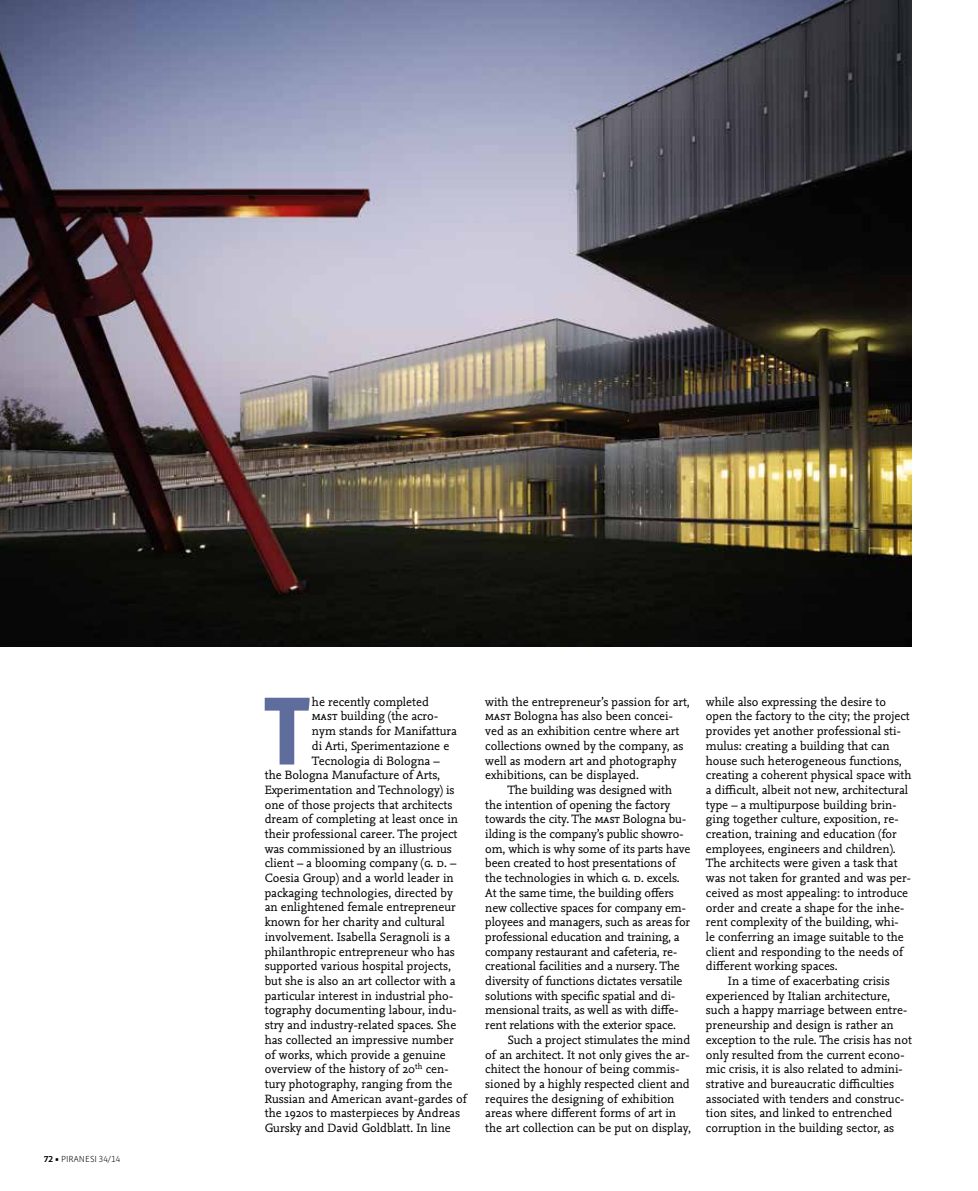
<style>
.page{position:relative;width:978px;height:1191px;background:#fff}
.page>*{position:absolute;margin:0;border:0;box-sizing:border-box;transform-origin:0 0}
.t1{font:700 99px "Vista Sans OTCE";color:#5f6d9c}
.t2{font:12.6px "Nexus Mix Pro";color:#000}
.t3{font:300 9px "Vista Sans OTCE";color:#000}
.s1{font-family:"Nexus Mix Pro";font-weight:700}
</style>
<div class="page">
<img style="left:0;top:0;width:911px;height:647px">
<p class="t3" style="left:44px;top:1153px;width:28px"><span class="s1">72</span> N PIRANESI</p>
<p class="t3" style="left:99px;top:1153px;width:23px">34/14</p>
<p class="t1" style="left:262px;top:680px;width:51px">T</p>
<p class="t2" style="left:312px;top:692px;width:118px">he recently completed</p>
<p class="t2" style="left:312px;top:707px;width:128px">mast building (the acro-</p>
<p class="t2" style="left:312px;top:721px;width:146px">nym stands for Manifattura</p>
<p class="t2" style="left:312px;top:736px;width:139px">di Arti, Sperimentazione e</p>
<p class="t2" style="left:312px;top:751px;width:129px">Tecnologia di Bologna –</p>
<p class="t2" style="left:265px;top:765px;width:177px">the Bologna Manufacture of Arts,</p>
<p class="t2" style="left:265px;top:780px;width:191px">Experimentation and Technology) is</p>
<p class="t2" style="left:265px;top:795px;width:189px">one of those projects that architects</p>
<p class="t2" style="left:265px;top:809px;width:195px">dream of completing at least once in</p>
<p class="t2" style="left:265px;top:824px;width:194px">their professional career. The project</p>
<p class="t2" style="left:265px;top:839px;width:189px">was commissioned by an illustrious</p>
<p class="t2" style="left:265px;top:853px;width:193px">client – a blooming company (g. d. –</p>
<p class="t2" style="left:265px;top:868px;width:190px">Coesia Group) and a world leader in</p>
<p class="t2" style="left:265px;top:883px;width:190px">packaging technologies, directed by</p>
<p class="t2" style="left:265px;top:898px;width:193px">an enlightened female entrepreneur</p>
<p class="t2" style="left:265px;top:912px;width:181px">known for her charity and cultural</p>
<p class="t2" style="left:265px;top:927px;width:187px">involvement. Isabella Seragnoli is a</p>
<p class="t2" style="left:265px;top:942px;width:192px">philanthropic entrepreneur who has</p>
<p class="t2" style="left:265px;top:956px;width:188px">supported various hospital projects,</p>
<p class="t2" style="left:265px;top:971px;width:192px">but she is also an art collector with a</p>
<p class="t2" style="left:265px;top:986px;width:190px">particular interest in industrial pho-</p>
<p class="t2" style="left:265px;top:1000px;width:194px">tography documenting labour, indu-</p>
<p class="t2" style="left:265px;top:1015px;width:193px">stry and industry-related spaces. She</p>
<p class="t2" style="left:265px;top:1030px;width:190px">has collected an impressive number</p>
<p class="t2" style="left:265px;top:1045px;width:183px">of works, which provide a genuine</p>
<p class="t2" style="left:265px;top:1059px;width:185px">overview of the history of 20<sup>th</sup> cen-</p>
<p class="t2" style="left:265px;top:1074px;width:189px">tury photography, ranging from the</p>
<p class="t2" style="left:265px;top:1089px;width:205px">Russian and American avant-gardes of</p>
<p class="t2" style="left:265px;top:1103px;width:197px">the 1920s to masterpieces by Andreas</p>
<p class="t2" style="left:265px;top:1118px;width:188px">Gursky and David Goldblatt. In line</p>
<p class="t2" style="left:485px;top:692px;width:206px">with the entrepreneur’s passion for art,</p>
<p class="t2" style="left:485px;top:707px;width:189px">mast Bologna has also been concei-</p>
<p class="t2" style="left:485px;top:721px;width:196px">ved as an exhibition centre where art</p>
<p class="t2" style="left:485px;top:736px;width:200px">collections owned by the company, as</p>
<p class="t2" style="left:485px;top:751px;width:193px">well as modern art and photography</p>
<p class="t2" style="left:485px;top:765px;width:155px">exhibitions, can be displayed.</p>
<p class="t2" style="left:507px;top:780px;width:166px">The building was designed with</p>
<p class="t2" style="left:485px;top:795px;width:186px">the intention of opening the factory</p>
<p class="t2" style="left:485px;top:809px;width:202px">towards the city. The mast Bologna bu-</p>
<p class="t2" style="left:485px;top:824px;width:200px">ilding is the company’s public showro-</p>
<p class="t2" style="left:485px;top:839px;width:206px">om, which is why some of its parts have</p>
<p class="t2" style="left:485px;top:854px;width:193px">been created to host presentations of</p>
<p class="t2" style="left:485px;top:868px;width:196px">the technologies in which g. d. excels.</p>
<p class="t2" style="left:485px;top:883px;width:190px">At the same time, the building offers</p>
<p class="t2" style="left:485px;top:898px;width:202px">new collective spaces for company em-</p>
<p class="t2" style="left:485px;top:912px;width:206px">ployees and managers, such as areas for</p>
<p class="t2" style="left:485px;top:927px;width:196px">professional education and training, a</p>
<p class="t2" style="left:485px;top:942px;width:194px">company restaurant and cafeteria, re-</p>
<p class="t2" style="left:485px;top:956px;width:196px">creational facilities and a nursery. The</p>
<p class="t2" style="left:485px;top:971px;width:199px">diversity of functions dictates versatile</p>
<p class="t2" style="left:485px;top:986px;width:192px">solutions with specific spatial and di-</p>
<p class="t2" style="left:485px;top:1000px;width:195px">mensional traits, as well as with diffe-</p>
<p class="t2" style="left:485px;top:1015px;width:192px">rent relations with the exterior space.</p>
<p class="t2" style="left:507px;top:1030px;width:184px">Such a project stimulates the mind</p>
<p class="t2" style="left:485px;top:1045px;width:206px">of an architect. It not only gives the ar-</p>
<p class="t2" style="left:485px;top:1059px;width:196px">chitect the honour of being commis-</p>
<p class="t2" style="left:485px;top:1074px;width:206px">sioned by a highly respected client and</p>
<p class="t2" style="left:485px;top:1089px;width:191px">requires the designing of exhibition</p>
<p class="t2" style="left:485px;top:1103px;width:192px">areas where different forms of art in</p>
<p class="t2" style="left:485px;top:1118px;width:207px">the art collection can be put on display,</p>
<p class="t2" style="left:705px;top:692px;width:182px">while also expressing the desire to</p>
<p class="t2" style="left:705px;top:707px;width:205px">open the factory to the city; the project</p>
<p class="t2" style="left:705px;top:721px;width:197px">provides yet another professional sti-</p>
<p class="t2" style="left:705px;top:736px;width:185px">mulus: creating a building that can</p>
<p class="t2" style="left:705px;top:751px;width:197px">house such heterogeneous functions,</p>
<p class="t2" style="left:705px;top:765px;width:207px">creating a coherent physical space with</p>
<p class="t2" style="left:705px;top:780px;width:204px">a difficult, albeit not new, architectural</p>
<p class="t2" style="left:705px;top:795px;width:192px">type – a multipurpose building brin-</p>
<p class="t2" style="left:705px;top:809px;width:194px">ging together culture, exposition, re-</p>
<p class="t2" style="left:705px;top:824px;width:192px">creation, training and education (for</p>
<p class="t2" style="left:705px;top:839px;width:191px">employees, engineers and children).</p>
<p class="t2" style="left:705px;top:854px;width:193px">The architects were given a task that</p>
<p class="t2" style="left:705px;top:868px;width:207px">was not taken for granted and was per-</p>
<p class="t2" style="left:705px;top:883px;width:204px">ceived as most appealing: to introduce</p>
<p class="t2" style="left:705px;top:898px;width:200px">order and create a shape for the inhe-</p>
<p class="t2" style="left:705px;top:912px;width:194px">rent complexity of the building, whi-</p>
<p class="t2" style="left:705px;top:927px;width:199px">le conferring an image suitable to the</p>
<p class="t2" style="left:705px;top:942px;width:200px">client and responding to the needs of</p>
<p class="t2" style="left:705px;top:956px;width:133px">different working spaces.</p>
<p class="t2" style="left:728px;top:971px;width:163px">In a time of exacerbating crisis</p>
<p class="t2" style="left:705px;top:986px;width:186px">experienced by Italian architecture,</p>
<p class="t2" style="left:705px;top:1000px;width:203px">such a happy marriage between entre-</p>
<p class="t2" style="left:705px;top:1015px;width:189px">preneurship and design is rather an</p>
<p class="t2" style="left:705px;top:1030px;width:207px">exception to the rule. The crisis has not</p>
<p class="t2" style="left:705px;top:1045px;width:200px">only resulted from the current econo-</p>
<p class="t2" style="left:705px;top:1059px;width:198px">mic crisis, it is also related to admini-</p>
<p class="t2" style="left:705px;top:1074px;width:190px">strative and bureaucratic difficulties</p>
<p class="t2" style="left:705px;top:1089px;width:200px">associated with tenders and construc-</p>
<p class="t2" style="left:705px;top:1103px;width:188px">tion sites, and linked to entrenched</p>
<p class="t2" style="left:705px;top:1118px;width:190px">corruption in the building sector, as</p>
</div>
